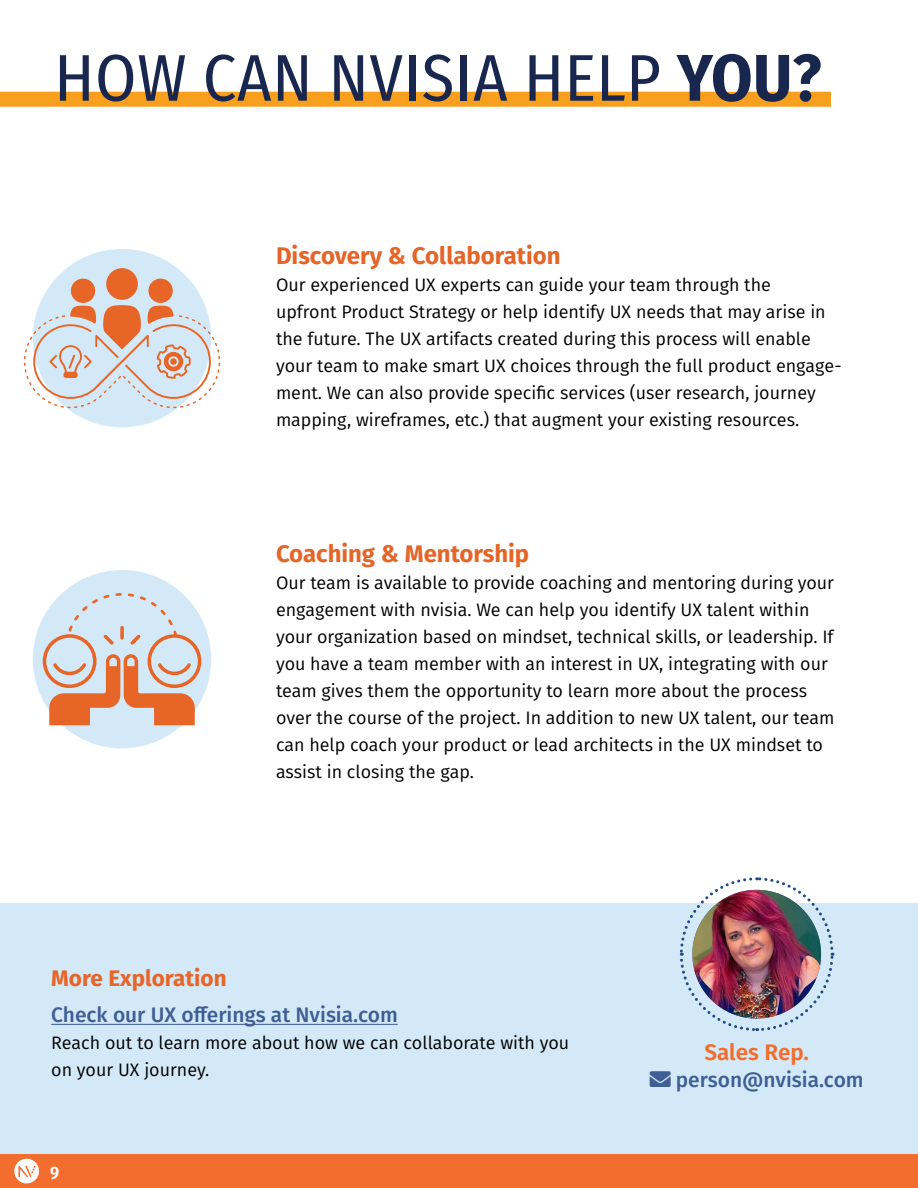
<style>
.page{position:relative;width:918px;height:1188px;background:#fff}
.page>*{position:absolute;margin:0;border:0;box-sizing:border-box;transform-origin:0 0}
.t1{font:66px "Fira Sans Condensed";letter-spacing:.01em;color:#19274f}
.header_2{font:700 24px "Fira Sans";color:#e56529}
.body{font:700 22.5px "Fira Sans";color:#e86528}
.t2{font:600 22.5px "Fira Sans";letter-spacing:-.005em;color:#f36e2e}
.body-2{font:500 21px "Fira Sans";color:#415e94}
.t3{font:500 21px "Fira Sans";color:#3f5e94}
.header_2-2{font:18px/27px "Fira Sans";color:#000}
.body-3{font:18px/27px "Fira Sans";color:#000}
.t4{font:600 18px "Fira Sans Condensed";color:#fff}
.s1{font-weight:700}
</style>
<div class="page">
<div style="left:1px;top:1155px;width:917px;height:33px;background:#f36e2e"></div>
<svg style="left:14px;top:1159px;width:25px;height:24px"></svg>
<div style="left:1px;top:904px;width:917px;height:250px;background:#d4e9f7"></div>
<hr style="left:51px;top:1024px;width:347px;height:1px;background:#415e94">
<svg style="left:678px;top:877px;width:157px;height:155px"></svg>
<img style="left:692px;top:890px;width:129px;height:129px;border-radius:64px">
<div style="left:0;top:92px;width:831px;height:15px;background:#f99f1e"></div>
<div style="left:33px;top:249px;width:178px;height:178px;background:#d4e9f7;border-radius:50%"></div>
<div style="left:33px;top:570px;width:178px;height:178px;background:#d4e9f7;border-radius:50%"></div>
<svg style="left:43px;top:593px;width:158px;height:132px"></svg>
<div style="left:106px;top:268px;width:32px;height:32px;background:#e86528;border-radius:50%"></div>
<div style="left:71px;top:279px;width:24px;height:24px;background:#e86528;border-radius:50%"></div>
<div style="left:148px;top:279px;width:25px;height:24px;background:#e86528;border-radius:50%"></div>
<svg style="left:24px;top:305px;width:196px;height:103px"></svg>
<p class="t1" style="left:54px;top:28px;width:769px">HOW CAN NVISIA HELP <span class="s1">YOU?</span></p>
<p class="header_2" style="left:276px;top:235px;width:286px">Discovery &amp; Collaboration</p>
<p class="header_2-2" style="left:276px;top:271px;width:567px">Our experienced UX experts can guide your team through the<br>upfront Product Strategy or help identify UX needs that may arise in the future. The UX artifacts created during this process will enable your team to make smart UX choices through the full product engage&shy;ment. We can also provide specific services (user research, journey mapping, wireframes, etc.) that augment your existing resources.</p>
<p class="header_2" style="left:276px;top:533px;width:255px">Coaching &amp; Mentorship</p>
<p class="header_2-2" style="left:276px;top:569px;width:560px">Our team is available to provide coaching and mentoring during your engagement with nvisia. We can help you identify UX talent within your organization based on mindset, technical skills, or leadership. If you have a team member with an interest in UX, integrating with our team gives them the opportunity to learn more about the process over the course of the project. In addition to new UX talent, our team can help coach your product or lead architects in the UX mindset to assist in closing the gap.</p>
<p class="body" style="left:51px;top:959px;width:177px">More Exploration</p>
<p class="body-2" style="left:51px;top:998px;width:348px">Check our UX offerings at Nvisia.com</p>
<p class="body-3" style="left:51px;top:1029px;width:520px">Reach out to learn more about how we can collaborate with you on your UX journey.</p>
<p class="t2" style="left:704px;top:1034px;width:106px">Sales Rep.</p>
<p class="t3" style="left:650px;top:1063px;width:215px">→ person@nvisia.com</p>
<p class="t4" style="left:50px;top:1158px;width:11px">9</p>
</div>
